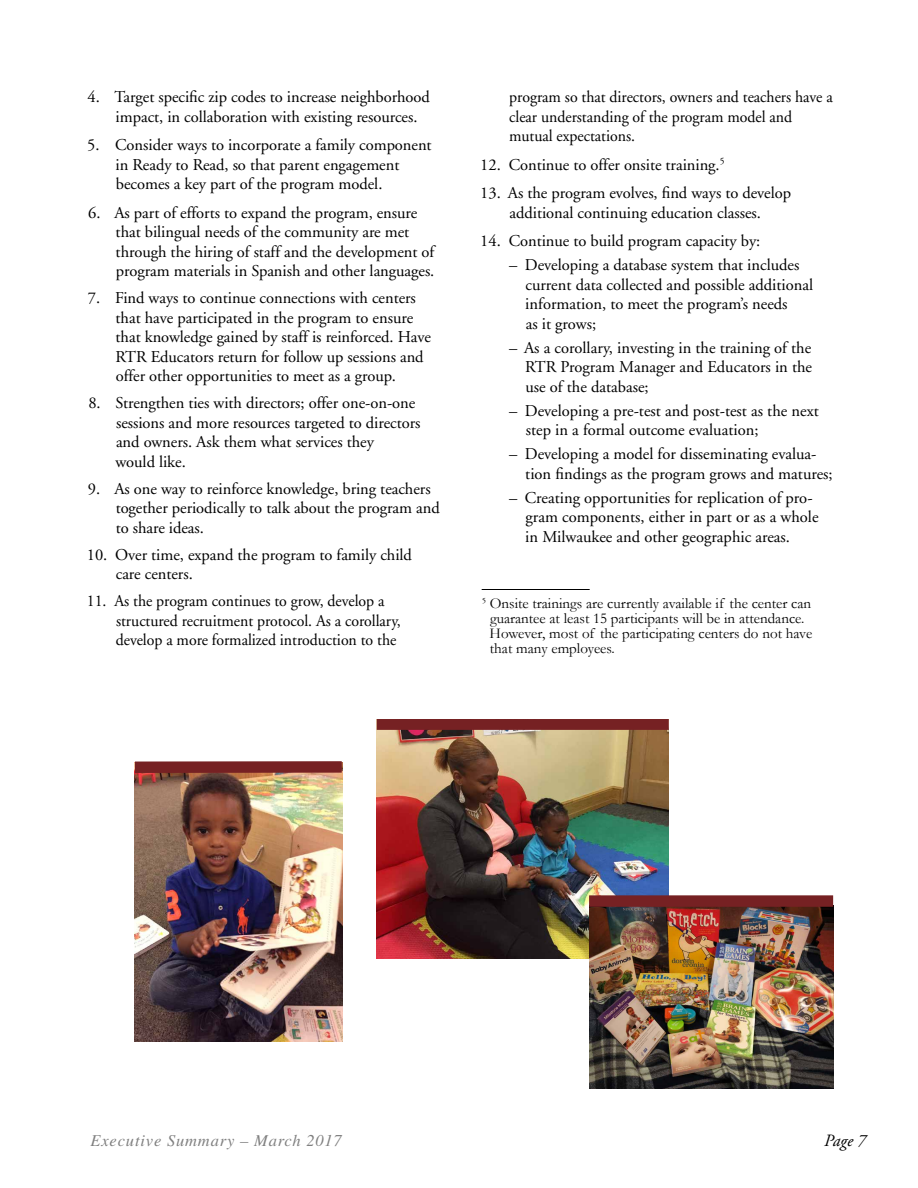
<style>
.page{position:relative;width:918px;height:1188px;background:#fff}
.page>*{position:absolute;margin:0;border:0;box-sizing:border-box;transform-origin:0 0}
.t1{font:italic 17.25px "Adobe Garamond Pro";color:#000}
.t2{font:16.5px/19.5px "Adobe Garamond";letter-spacing:-.005em;color:#000}
.t3{font:16.5px/19.5px "Adobe Garamond";letter-spacing:-.005em;color:#000;scale:.96 1}
.t4{font:italic 16.5px "Times";letter-spacing:.05em;color:#808080}
.t5{font:15px/15px "Garamond";color:#000}
</style>
<div class="page">
<hr style="left:482px;top:589px;width:108px;height:1px;background:#000">
<img style="left:377px;top:730px;width:292px;height:229px">
<div style="left:377px;top:719px;width:292px;height:11px;background:#762123"></div>
<img style="left:135px;top:773px;width:207px;height:268px">
<div style="left:135px;top:761px;width:207px;height:12px;background:#762123"></div>
<img style="left:589px;top:907px;width:244px;height:182px">
<div style="left:589px;top:895px;width:244px;height:12px;background:#762123"></div>
<p class="t2" style="left:116px;top:88px;width:316px;text-indent:-28px">4. Target specific zip codes to increase neighborhood impact, in collaboration with existing resources.</p>
<p class="t2" style="left:116px;top:136px;width:318px;text-indent:-28px">5. Consider ways to incorporate a family component in Ready to Read, so that parent engagement becomes a key part of the program model.</p>
<p class="t2" style="left:116px;top:203px;width:320px;text-indent:-27px">6. As part of efforts to expand the program, ensure that bilingual needs of the community are met through the hiring of staff and the development of program materials in Spanish and other languages.</p>
<p class="t2" style="left:115px;top:289px;width:317px;text-indent:-28px">7. Find ways to continue connections with centers that have participated in the program to ensure that knowledge gained by staff is reinforced. Have RTR Educators return for follow up sessions and offer other opportunities to meet as a group.</p>
<p class="t2" style="left:115px;top:394px;width:307px;text-indent:-27px">8. Strengthen ties with directors; offer one-on-one sessions and more resources targeted to directors and owners. Ask them what services they<br>would like.</p>
<p class="t2" style="left:116px;top:479px;width:326px;text-indent:-28px">9. As one way to reinforce knowledge, bring teachers together periodically to talk about the program and to share ideas.</p>
<p class="t2" style="left:116px;top:545px;width:298px;text-indent:-29px">10. Over time, expand the program to family child care centers.</p>
<p class="t3" style="left:116px;top:592px;width:299px;text-indent:-29px">11. As the program continues to grow, develop a structured recruitment protocol. As a corollary, develop a more formalized introduction to the</p>
<p class="t3" style="left:509px;top:88px;width:339px">program so that directors, owners and teachers have a clear understanding of the program model and mutual expectations.</p>
<p class="t2" style="left:480px;top:155px;width:246px">12. Continue to offer onsite training.<sup>5</sup></p>
<p class="t2" style="left:480px;top:184px;width:312px;text-align:center">13. As the program evolves, find ways to develop additional continuing education classes.</p>
<p class="t2" style="left:480px;top:232px;width:281px">14. Continue to build program capacity by:</p>
<p class="t2" style="left:525px;top:256px;width:289px;text-indent:-16px">– Developing a database system that includes current data collected and possible additional information, to meet the program’s needs<br>as it grows;</p>
<p class="t2" style="left:525px;top:338px;width:289px;text-align:justify;text-indent:-16px">– As a corollary, investing in the training of the RTR Program Manager and Educators in the use of the database;</p>
<p class="t2" style="left:526px;top:401px;width:295px;text-indent:-17px">– Developing a pre-test and post-test as the next step in a formal outcome evaluation;</p>
<p class="t2" style="left:525px;top:445px;width:309px;text-indent:-16px">– Developing a model for disseminating evalua&shy;tion findings as the program grows and matures;</p>
<p class="t2" style="left:525px;top:488px;width:295px;text-indent:-16px">– Creating opportunities for replication of pro&shy;gram components, either in part or as a whole in Milwaukee and other geographic areas.</p>
<p class="t5" style="left:490px;top:595px;width:324px;text-indent:-7px"><sup>5</sup> Onsite trainings are currently available if the center can guarantee at least 15 participants will be in attendance.<br>However, most of the participating centers do not have that many employees.</p>
<p class="t4" style="left:91px;top:1132px;width:253px">Executive Summary – March 2017</p>
<p class="t1" style="left:824px;top:1130px;width:43px">Page 7</p>
</div>
